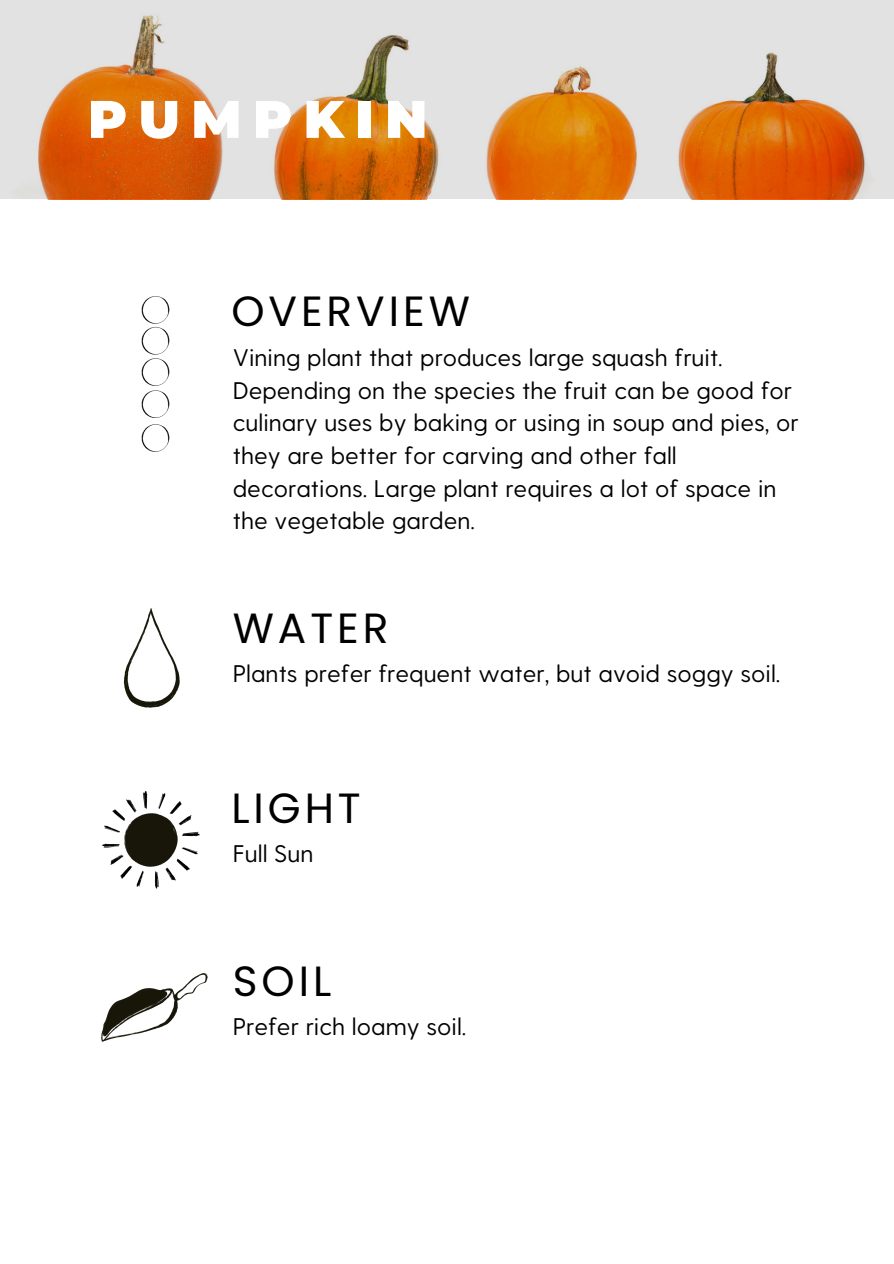
<style>
.page{position:relative;width:894px;height:1264px;background:#fff}
.page>*{position:absolute;margin:0;border:0;box-sizing:border-box;transform-origin:0 0}
.t1{font:900 52.8px "Montserrat";letter-spacing:.215em;color:#fff}
.t2{font:42.15px "Poppins";letter-spacing:.095em;color:#000}
.t3{font:24px/32.7px "Greycliff CF";color:#000}
</style>
<div class="page">
<img style="left:102px;top:791px;width:98px;height:98px">
<img style="left:101px;top:973px;width:107px;height:69px">
<img style="left:123px;top:608px;width:57px;height:100px">
<svg style="left:0;top:0;width:893px;height:199px;background:#dcb18d"></svg>
<img style="left:141px;top:296px;width:29px;height:156px">
<p class="t1" style="left:88px;top:87px;width:341px">PUMPKIN</p>
<p class="t2" style="left:231px;top:281px;width:240px">OVERVIEW</p>
<p class="t3" style="left:233px;top:340px;width:567px">Vining plant that produces large squash fruit.<br>Depending on the species the fruit can be good for culinary uses by baking or using in soup and pies, or they are better for carving and other fall decorations. Large plant requires a lot of space in the vegetable garden.</p>
<p class="t2" style="left:233px;top:598px;width:157px">WATER</p>
<p class="t3" style="left:233px;top:656px;width:549px">Plants prefer frequent water, but avoid soggy soil.</p>
<p class="t2" style="left:231px;top:778px;width:131px">LIGHT</p>
<p class="t3" style="left:233px;top:836px;width:82px">Full Sun</p>
<p class="t2" style="left:233px;top:951px;width:100px">SOIL</p>
<p class="t3" style="left:233px;top:1009px;width:235px">Prefer rich loamy soil.</p>
</div>
